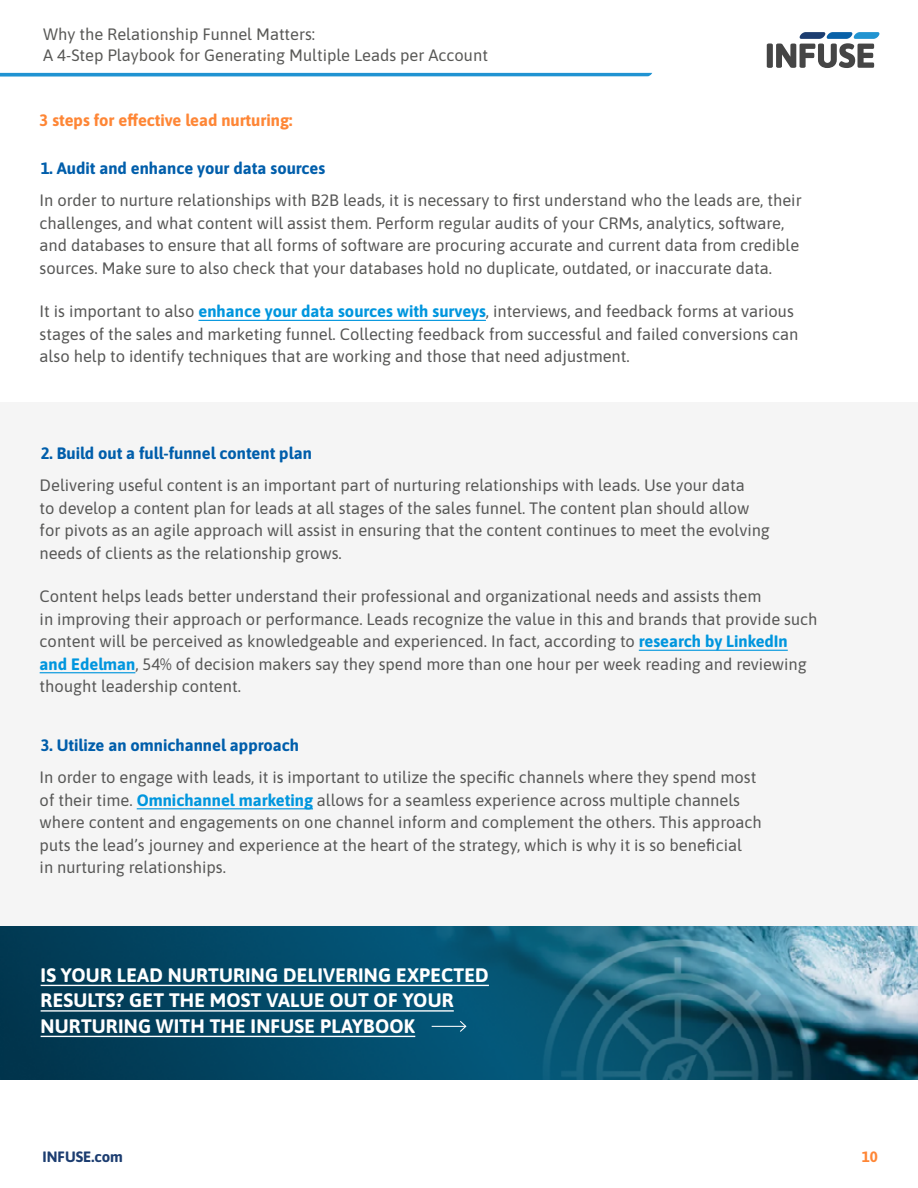
<style>
.page{position:relative;width:918px;height:1188px;background:#fff}
.page>*{position:absolute;margin:0;border:0;box-sizing:border-box;transform-origin:0 0}
.t1{font:700 19.5px/25.5px "Asap";letter-spacing:.01em;color:#fff}
.t2{font:16.5px/22.5px "Asap";color:#575756}
.t3{font:700 16.5px "Asap";color:#005eab}
.t4{font:16.5px/21px "Asap";color:#585856}
.t5{font:700 16.5px "Asap";color:#fe8636}
.t6{font:700 15px "Asap";color:#1c3d70}
.t7{font:700 15px "Asap";color:#fe8636}
.s1{font-weight:700;color:#0096de}
</style>
<div class="page">
<div style="left:0;top:402px;width:918px;height:642px;background:#f5f5f5"></div>
<hr style="left:198px;top:320px;width:288px;height:1px;background:#0096de">
<hr style="left:639px;top:650px;width:149px;height:1px;background:#0096de">
<hr style="left:40px;top:672px;width:95px;height:1px;background:#0096de">
<hr style="left:137px;top:808px;width:176px;height:1px;background:#0096de">
<img style="left:0;top:927px;width:918px;height:153px">
<hr style="left:41px;top:985px;width:448px;height:1px;background:#fff">
<hr style="left:41px;top:1010px;width:413px;height:2px;background:#fff">
<hr style="left:41px;top:1036px;width:374px;height:1px;background:#fff">
<hr style="left:432px;top:1026px;width:34px;height:1px;background:#fff">
<svg style="left:459px;top:1020px;width:8px;height:13px"></svg>
<svg style="left:0;top:73px;width:652px;height:4px;background:#40a2d8"></svg>
<svg style="left:767px;top:32px;width:113px;height:36px"></svg>
<p class="t4" style="left:43px;top:23px;width:446px">Why the Relationship Funnel Matters:<br>A 4-Step Playbook for Generating Multiple Leads per Account</p>
<p class="t5" style="left:40px;top:109px;width:254px">3 steps for effective lead nurturing:</p>
<p class="t3" style="left:41px;top:156px;width:286px">1. Audit and enhance your data sources</p>
<p class="t2" style="left:40px;top:188px;width:764px">In order to nurture relationships with B2B leads, it is necessary to first understand who the leads are, their challenges, and what content will assist them. Perform regular audits of your CRMs, analytics, software, and databases to ensure that all forms of software are procuring accurate and current data from credible sources. Make sure to also check that your databases hold no duplicate, outdated, or inaccurate data.</p>
<p class="t2" style="left:40px;top:299px;width:760px">It is important to also <span class="s1">enhance your data sources with surveys</span>, interviews, and feedback forms at various stages of the sales and marketing funnel. Collecting feedback from successful and failed conversions can also help to identify techniques that are working and those that need adjustment.</p>
<p class="t3" style="left:41px;top:441px;width:273px">2. Build out a full-funnel content plan</p>
<p class="t2" style="left:40px;top:473px;width:732px">Delivering useful content is an important part of nurturing relationships with leads. Use your data<br>to develop a content plan for leads at all stages of the sales funnel. The content plan should allow for pivots as an agile approach will assist in ensuring that the content continues to meet the evolving needs of clients as the relationship grows.</p>
<p class="t2" style="left:40px;top:584px;width:779px">Content helps leads better understand their professional and organizational needs and assists them<br>in improving their approach or performance. Leads recognize the value in this and brands that provide such content will be perceived as knowledgeable and experienced. In fact, according to <span class="s1">research by LinkedIn and Edelman</span>, 54% of decision makers say they spend more than one hour per week reading and reviewing thought leadership content.</p>
<p class="t3" style="left:41px;top:734px;width:260px">3. Utilize an omnichannel approach</p>
<p class="t2" style="left:40px;top:765px;width:724px">In order to engage with leads, it is important to utilize the specific channels where they spend most of their time. <span class="s1">Omnichannel marketing</span> allows for a seamless experience across multiple channels where content and engagements on one channel inform and complement the others. This approach puts the lead’s journey and experience at the heart of the strategy, which is why it is so beneficial<br>in nurturing relationships.</p>
<p class="t1" style="left:41px;top:961px;width:450px">IS YOUR LEAD NURTURING DELIVERING EXPECTED<br>RESULTS? GET THE MOST VALUE OUT OF YOUR<br>NURTURING WITH THE INFUSE PLAYBOOK</p>
<p class="t6" style="left:43px;top:1146px;width:82px">INFUSE.com</p>
<p class="t7" style="left:862px;top:1146px;width:18px">10</p>
</div>
